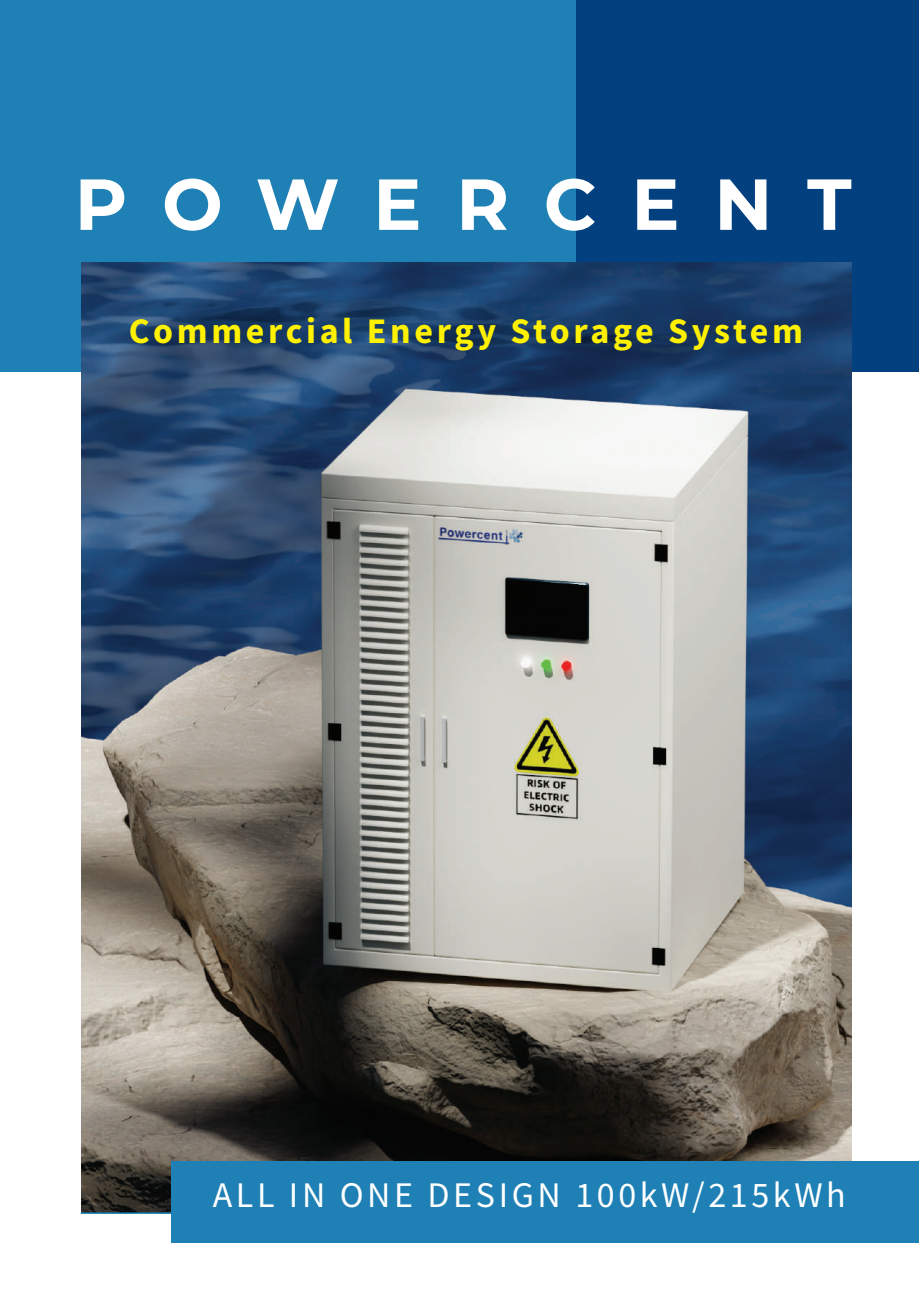
<style>
.page{position:relative;width:919px;height:1289px;background:#fff}
.page>*{position:absolute;margin:0;border:0;box-sizing:border-box;transform-origin:0 0}
.t1{font:700 72px "Montserrat";letter-spacing:.48em;color:#fff}
.t2{font:700 36px "Source Sans Pro";letter-spacing:.1em;color:#fff101}
.t3{font:36px "Source Sans Pro";letter-spacing:.1em;color:#fff}
</style>
<div class="page">
<div style="left:0;top:0;width:918px;height:372px;background:#1e80b4"></div>
<div style="left:576px;top:0;width:342px;height:372px;background:#03407f"></div>
<img style="left:82px;top:262px;width:769px;height:950px">
<hr style="left:81px;top:1212px;width:769px;height:1px;background:#1e80b4">
<div style="left:171px;top:1161px;width:747px;height:82px;background:#1e80b4"></div>
<h1 class="t1" style="left:75px;top:152px;width:778px">POWERCENT</h1>
<p class="t2" style="left:129px;top:306px;width:675px">Commercial Energy Storage System</p>
<p class="t3" style="left:213px;top:1172px;width:634px">ALL IN ONE DESIGN 100kW/215kWh</p>
</div>
